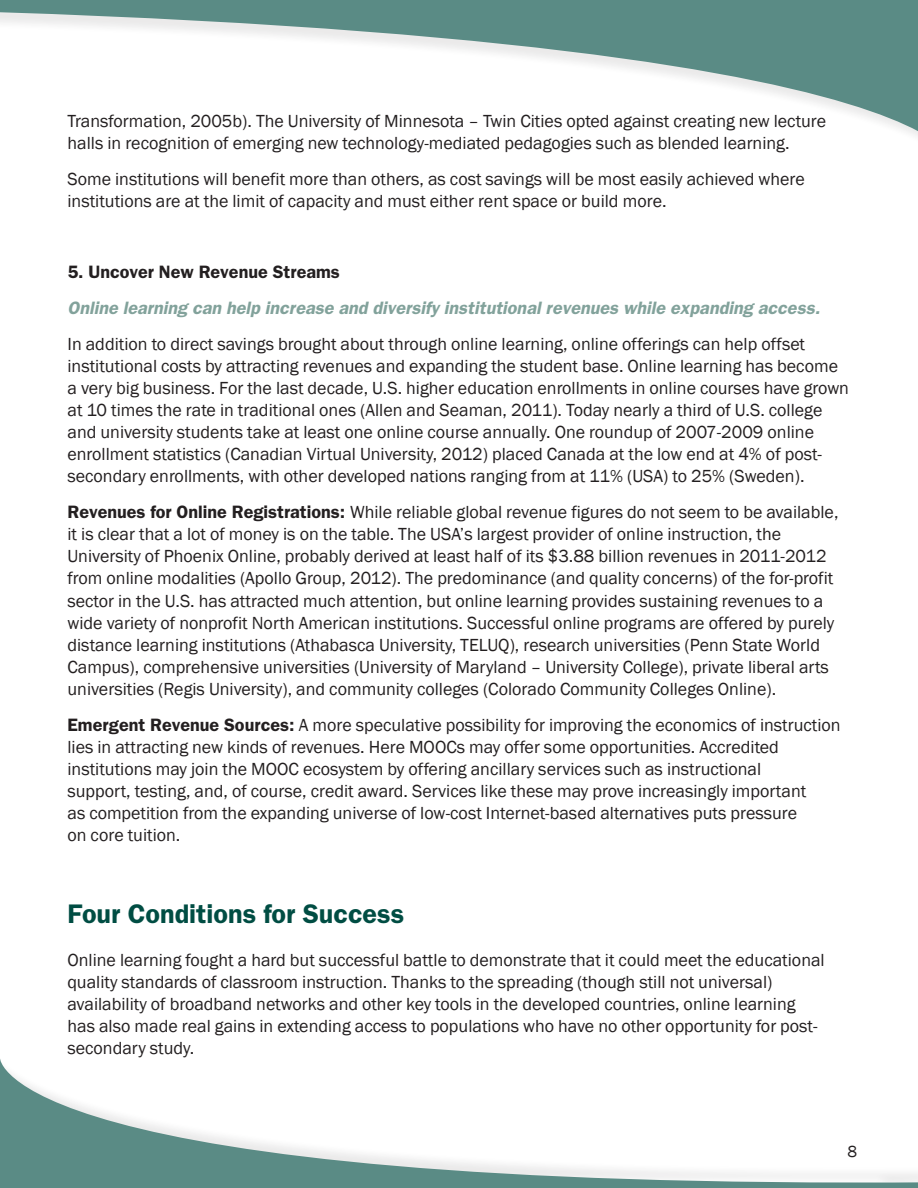
<style>
.page{position:relative;width:918px;height:1188px;background:#fff}
.page>*{position:absolute;margin:0;border:0;box-sizing:border-box;transform-origin:0 0}
.Heading_1{font:600 27px "Franklin Gothic";color:#004d43}
.Body_Text{font:18px/22.2px "Franklin Gothic";color:#231f20}
.Subhead_-_green_bold{font:italic 600 18px "Franklin Gothic";color:#82a29b}
.Subhead_-_bold{font:600 18px "Franklin Gothic";color:#231f20}
.t1{font:16.5px "Franklin Gothic";color:#231f20}
.s1{font-weight:600}
</style>
<div class="page">
<svg style="left:0;top:0;width:918px;height:136px"></svg>
<svg style="left:0;top:1059px;width:918px;height:129px"></svg>
<p class="Body_Text" style="left:68px;top:111px;width:760px">Transformation, 2005b). The University of Minnesota – Twin Cities opted against creating new lecture halls in recognition of emerging new technology-mediated pedagogies such as blended learning.</p>
<p class="Body_Text" style="left:68px;top:168px;width:739px">Some institutions will benefit more than others, as cost savings will be most easily achieved where institutions are at the limit of capacity and must either rent space or build more.</p>
<p class="Subhead_-_bold" style="left:68px;top:262px;width:274px">5. Uncover New Revenue Streams</p>
<p class="Subhead_-_green_bold" style="left:68px;top:297px;width:754px">Online learning can help increase and diversify institutional revenues while expanding access.</p>
<p class="Body_Text" style="left:68px;top:333px;width:783px">In addition to direct savings brought about through online learning, online offerings can help offset institutional costs by attracting revenues and expanding the student base. Online learning has become a very big business. For the last decade, U.S. higher education enrollments in online courses have grown at 10 times the rate in traditional ones (Allen and Seaman, 2011). Today nearly a third of U.S. college and university students take at least one online course annually. One roundup of 2007-2009 online enrollment statistics (Canadian Virtual University, 2012) placed Canada at the low end at 4% of post&shy;secondary enrollments, with other developed nations ranging from at 11% (USA) to 25% (Sweden).</p>
<p class="Body_Text" style="left:68px;top:501px;width:773px"><span class="s1">Revenues for Online Registrations:</span> While reliable global revenue figures do not seem to be available, it is clear that a lot of money is on the table. The USA’s largest provider of online instruction, the University of Phoenix Online, probably derived at least half of its $3.88 billion revenues in 2011-2012 from online modalities (Apollo Group, 2012). The predominance (and quality concerns) of the for-profit sector in the U.S. has attracted much attention, but online learning provides sustaining revenues to a wide variety of nonprofit North American institutions. Successful online programs are offered by purely distance learning institutions (Athabasca University, TELUQ), research universities (Penn State World Campus), comprehensive universities (University of Maryland – University College), private liberal arts universities (Regis University), and community colleges (Colorado Community Colleges Online).</p>
<p class="Body_Text" style="left:68px;top:714px;width:775px"><span class="s1">Emergent Revenue Sources:</span> A more speculative possibility for improving the economics of instruction lies in attracting new kinds of revenues. Here MOOCs may offer some opportunities. Accredited institutions may join the MOOC ecosystem by offering ancillary services such as instructional<br>support, testing, and, of course, credit award. Services like these may prove increasingly important<br>as competition from the expanding universe of low-cost Internet-based alternatives puts pressure<br>on core tuition.</p>
<p class="Heading_1" style="left:68px;top:898px;width:338px">Four Conditions for Success</p>
<p class="Body_Text" style="left:68px;top:949px;width:759px">Online learning fought a hard but successful battle to demonstrate that it could meet the educational quality standards of classroom instruction. Thanks to the spreading (though still not universal) availability of broadband networks and other key tools in the developed countries, online learning has also made real gains in extending access to populations who have no other opportunity for post&shy;secondary study.</p>
<p class="t1" style="left:847px;top:1142px;width:11px">8</p>
</div>
